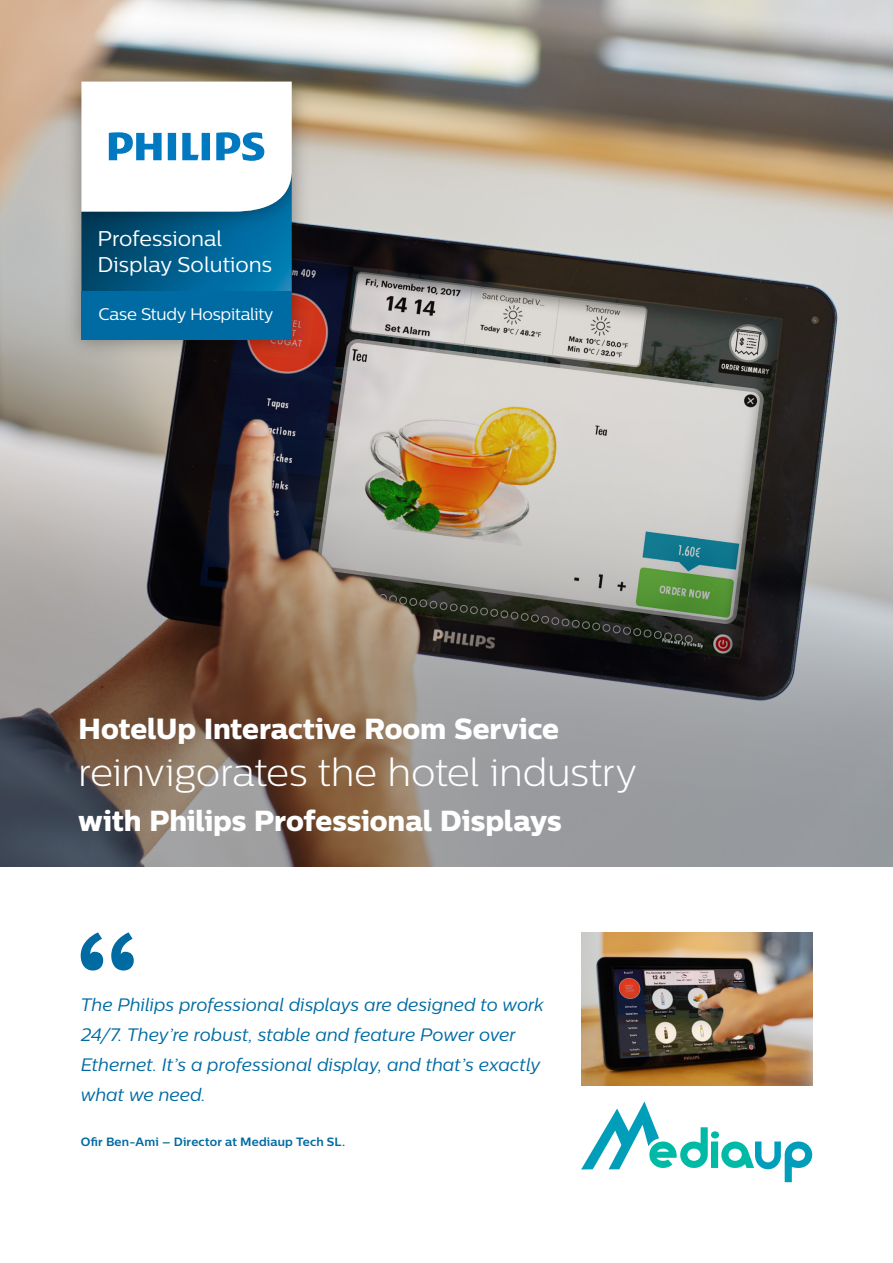
<style>
.page{position:relative;width:893px;height:1263px;background:#fff}
.page>*{position:absolute;margin:0;border:0;box-sizing:border-box;transform-origin:0 0}
.t1{font:300 39px "Centrale Sans";letter-spacing:-.01em;color:#fff}
.t2{font:28.95px "Centrale Sans X Bold";letter-spacing:-.005em;color:#fff}
.t3{font:21.3px/25.5px "Centrale Sans";color:#fff}
.t4{font:italic 18px/30px "Centrale Sans";letter-spacing:-.005em;color:#006ba3}
.t5{font:16.8px "Centrale Sans";letter-spacing:-.015em;color:#fff}
.t6{font:700 12px "Centrale Sans";letter-spacing:.015em;color:#006ba3}
</style>
<div class="page">
<img style="left:0;top:0;width:893px;height:866px">
<img style="left:56px;top:237px;width:261px;height:28px">
<img style="left:56px;top:56px;width:261px;height:181px">
<svg style="left:81px;top:82px;width:211px;height:183px"></svg>
<img style="left:56px;top:265px;width:261px;height:100px">
<div style="left:81px;top:290px;width:211px;height:50px;background:#006ba3"></div>
<svg style="left:81px;top:932px;width:53px;height:38px"></svg>
<img style="left:581px;top:932px;width:231px;height:153px">
<svg style="left:581px;top:1101px;width:231px;height:81px"></svg>
<p class="t3" style="left:98px;top:226px;width:176px">Professional<br>Display Solutions</p>
<p class="t5" style="left:99px;top:304px;width:177px">Case Study Hospitality</p>
<h2 class="t2" style="left:78px;top:711px;width:482px">HotelUp Interactive Room Service</h2>
<h1 class="t1" style="left:78px;top:750px;width:561px">reinvigorates the hotel industry</h1>
<h2 class="t2" style="left:78px;top:803px;width:485px">with Philips Professional Displays</h2>
<p class="t4" style="left:81px;top:989px;width:465px">The Philips professional displays are designed to work 24/7. They’re robust, stable and feature Power over Ethernet. It’s a professional display, and that’s exactly what we need.</p>
<p class="t6" style="left:81px;top:1134px;width:266px">Ofir Ben-Ami – Director at Mediaup Tech SL.</p>
</div>
